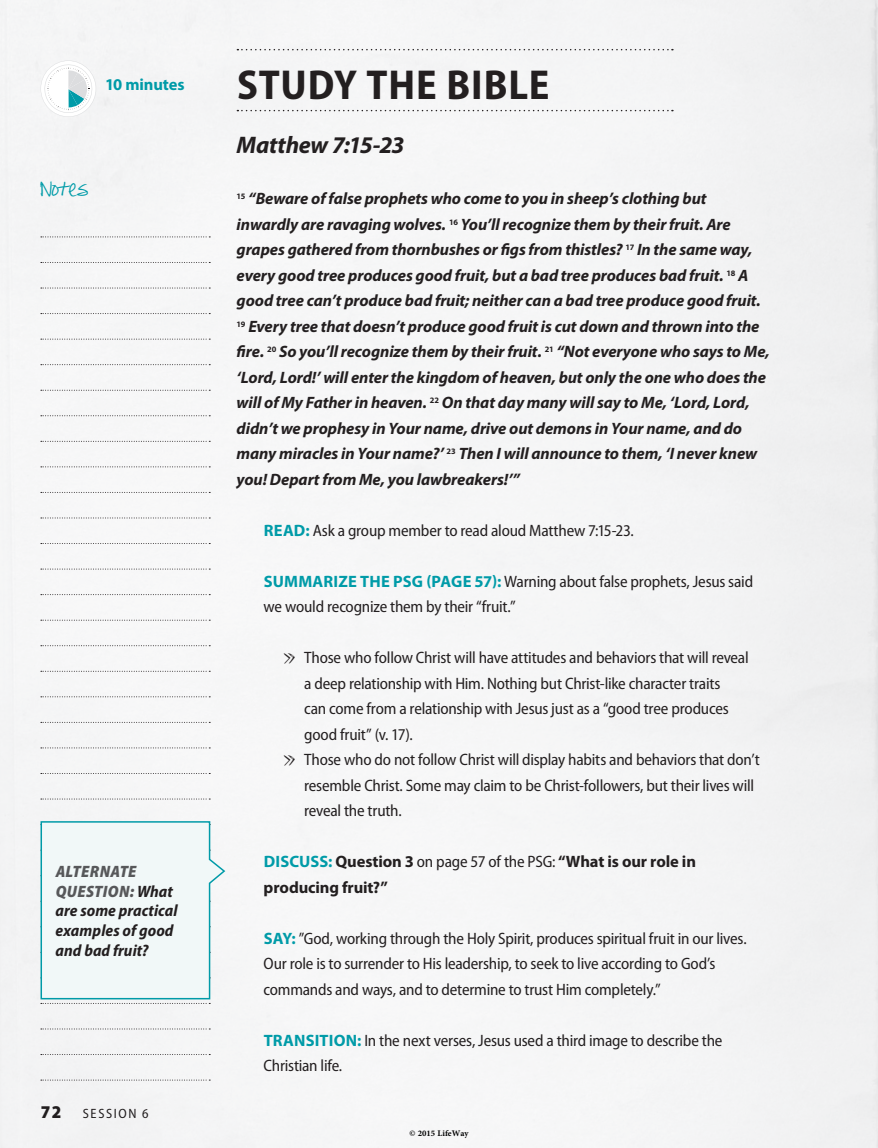
<style>
.page{position:relative;width:878px;height:1148px;background:#fff}
.page>*{position:absolute;margin:0;border:0;box-sizing:border-box;transform-origin:0 0}
.t1{font:700 semi-condensed 42px "Myriad Pro";letter-spacing:.02em;color:#231f20}
.t2{font:italic 700 24px "Myriad Pro";letter-spacing:-.01em;color:#231f20}
.t3{font:900 semi-condensed 18px "Myriad Pro";color:#231f20}
.t4{font:semi-condensed 16.5px/25.5px "Myriad Pro";letter-spacing:-.015em;color:#231f20}
.t5{font:italic 700 16.5px/25.5px "Myriad Pro";letter-spacing:-.005em;color:#231f20}
.t6{font:700 16.5px/25.5px "Myriad Pro";letter-spacing:-.005em;color:#231f20}
.t7{font:italic 700 semi-condensed 16.5px/19.8px "Myriad Pro";letter-spacing:.005em;color:#231f20}
.t8{font:700 16.5px "Myriad Pro";letter-spacing:-.01em;color:#009ba8}
.t9{font:15px "Pea Alesa";color:#009ba8}
.t10{font:semi-condensed 13.5px "Myriad Pro";letter-spacing:.12em;color:#231f20}
.t11{font:700 12px "Adobe Arabic";color:#000}
.s1{font-weight:900;color:#57585a}
.s2{font-weight:700;font-stretch:normal;color:#009ba8}
.s3{color:#009ba8}
.s4{font-weight:400;font-stretch:semi-condensed}
</style>
<div class="page">
<hr style="left:877px;top:0;width:1px;height:1148px;background:#e4f1f3">
<svg style="left:41px;top:236px;width:169px;height:1px"></svg>
<svg style="left:41px;top:262px;width:169px;height:1px"></svg>
<svg style="left:41px;top:288px;width:169px;height:1px"></svg>
<svg style="left:41px;top:313px;width:169px;height:1px"></svg>
<svg style="left:41px;top:339px;width:169px;height:1px"></svg>
<svg style="left:41px;top:364px;width:169px;height:1px"></svg>
<svg style="left:41px;top:390px;width:169px;height:1px"></svg>
<svg style="left:41px;top:415px;width:169px;height:1px"></svg>
<svg style="left:41px;top:441px;width:169px;height:1px"></svg>
<svg style="left:41px;top:466px;width:169px;height:1px"></svg>
<svg style="left:41px;top:492px;width:169px;height:1px"></svg>
<svg style="left:41px;top:517px;width:169px;height:1px"></svg>
<svg style="left:41px;top:543px;width:169px;height:1px"></svg>
<svg style="left:41px;top:568px;width:169px;height:1px"></svg>
<svg style="left:41px;top:594px;width:169px;height:1px"></svg>
<svg style="left:41px;top:620px;width:169px;height:1px"></svg>
<svg style="left:41px;top:645px;width:169px;height:1px"></svg>
<svg style="left:41px;top:671px;width:169px;height:1px"></svg>
<svg style="left:41px;top:696px;width:169px;height:1px"></svg>
<svg style="left:41px;top:722px;width:169px;height:1px"></svg>
<svg style="left:41px;top:747px;width:169px;height:1px"></svg>
<svg style="left:41px;top:773px;width:169px;height:1px"></svg>
<svg style="left:41px;top:798px;width:169px;height:1px"></svg>
<svg style="left:41px;top:1028px;width:169px;height:1px"></svg>
<svg style="left:41px;top:1054px;width:169px;height:1px"></svg>
<svg style="left:41px;top:1079px;width:169px;height:1px"></svg>
<div style="left:40px;top:820px;width:186px;height:184px;background:#f1f8f8"></div>
<svg style="left:237px;top:49px;width:436px;height:1px"></svg>
<svg style="left:237px;top:110px;width:436px;height:1px"></svg>
<svg style="left:41px;top:60px;width:55px;height:57px"></svg>
<p class="t8" style="left:105px;top:76px;width:81px">10 minutes</p>
<p class="t9" style="left:40px;top:187px;width:49px">Notes</p>
<p class="t7" style="left:55px;top:861px;width:124px"><span class="s1">ALTERNATE<br>QUESTION:</span> What are some practical examples of good and bad fruit?</p>
<p class="t3" style="left:40px;top:1102px;width:22px">72</p>
<p class="t10" style="left:83px;top:1106px;width:67px">SESSION 6</p>
<h1 class="t1" style="left:237px;top:61px;width:314px">STUDY THE BIBLE</h1>
<h2 class="t2" style="left:237px;top:132px;width:169px">Matthew 7:15-23</h2>
<p class="t5" style="left:236px;top:186px;width:534px"><sup>15</sup> “Beware of false prophets who come to you in sheep’s clothing but inwardly are ravaging wolves. <sup>16</sup> You’ll recognize them by their fruit. Are grapes gathered from thornbushes or figs from thistles? <sup>17</sup> In the same way, every good tree produces good fruit, but a bad tree produces bad fruit. <sup>18</sup> A good tree can’t produce bad fruit; neither can a bad tree produce good fruit.<br><sup>19</sup> Every tree that doesn’t produce good fruit is cut down and thrown into the fire. <sup>20</sup> So you’ll recognize them by their fruit. <sup>21</sup> “Not everyone who says to Me, ‘Lord, Lord!’ will enter the kingdom of heaven, but only the one who does the will of My Father in heaven. <sup>22</sup> On that day many will say to Me, ‘Lord, Lord, didn’t we prophesy in Your name, drive out demons in Your name, and do many miracles in Your name?’ <sup>23</sup> Then I will announce to them, ‘I never knew you! Depart from Me, you lawbreakers!’”</p>
<p class="t4" style="left:264px;top:518px;width:371px"><span class="s2">READ:</span> Ask a group member to read aloud Matthew 7:15-23.</p>
<p class="t4" style="left:263px;top:569px;width:491px"><span class="s2">SUMMARIZE THE PSG (PAGE 57):</span> Warning about false prophets, Jesus said we would recognize them by their “fruit.”</p>
<p class="t4" style="left:304px;top:645px;width:457px">Those who follow Christ will have attitudes and behaviors that will reveal a deep relationship with Him. Nothing but Christ-like character traits<br>can come from a relationship with Jesus just as a “good tree produces good fruit” (v. 17).<br>Those who do not follow Christ will display habits and behaviors that don’t resemble Christ. Some may claim to be Christ-followers, but their lives will reveal the truth.</p>
<p class="t6" style="left:263px;top:849px;width:434px"><span class="s3">DISCUSS:</span> Question 3 <span class="s4">on page 57 of the PSG:</span> “What is our role in producing fruit?”</p>
<p class="t4" style="left:263px;top:926px;width:484px"><span class="s2">SAY:</span> ”God, working through the Holy Spirit, produces spiritual fruit in our lives.<br>Our role is to surrender to His leadership, to seek to live according to God’s commands and ways, and to determine to trust Him completely.”</p>
<p class="t4" style="left:263px;top:1028px;width:460px"><span class="s2">TRANSITION:</span> In the next verses, Jesus used a third image to describe the<br>Christian life.</p>
<p class="t11" style="left:409px;top:1124px;width:61px">© 2015 LifeWay</p>
</div>
